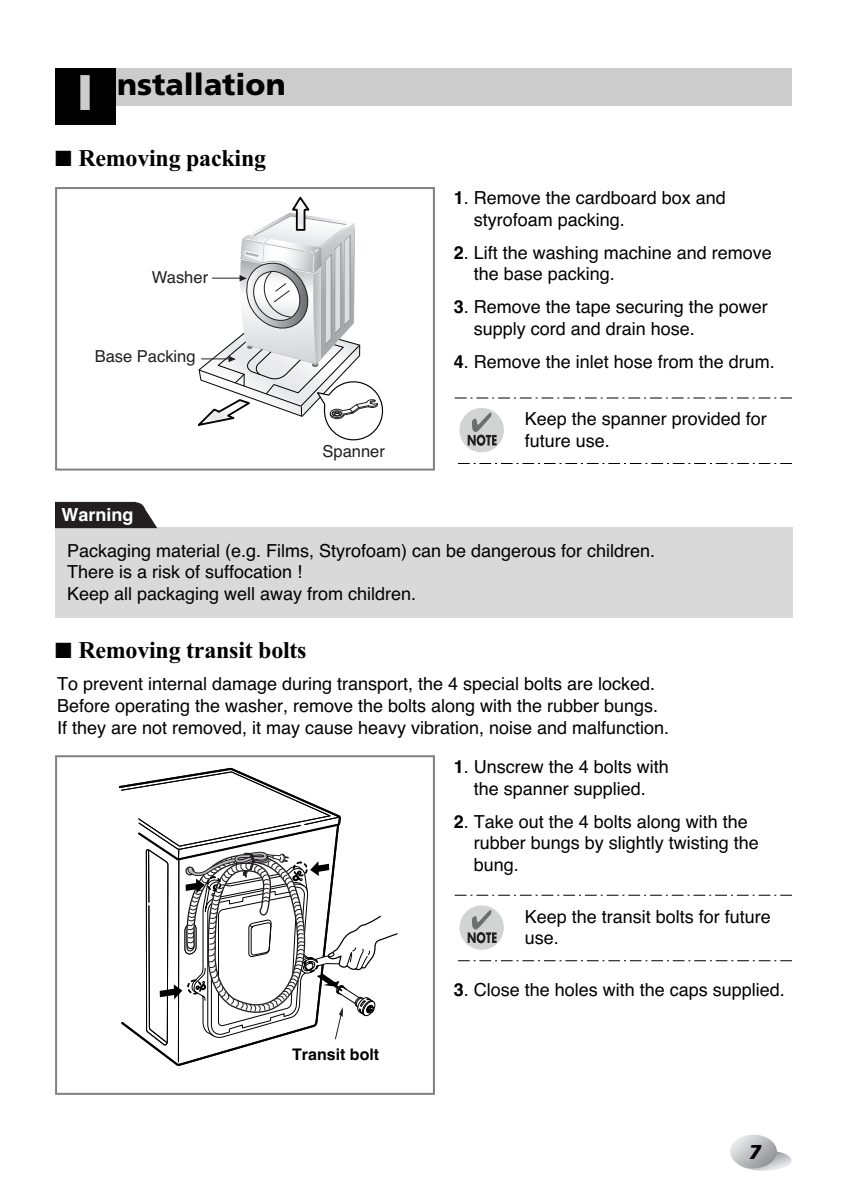
<style>
.page{position:relative;width:850px;height:1190px;background:#fff}
.page>*{position:absolute;margin:0;border:0;box-sizing:border-box;transform-origin:0 0}
.t1{font:900 50px "Frutiger";color:#ccc}
.t2{font:900 30px "Frutiger";color:#000}
.t3{font:700 24px "Times New Roman";letter-spacing:-.01em;color:#000}
.t4{font:italic 900 20px "Frutiger";color:#000}
.t5{font:18px/21.6px "Helvetica";color:#000}
.t6{font:700 18px "Helvetica";color:#fff}
.t7{font:16.6px "Helvetica";color:#231f20}
.t8{font:700 16px "Helvetica";color:#000}
.s1{font-weight:700}
</style>
<div class="page">
<svg style="left:737px;top:1150px;width:55px;height:21px"></svg>
<svg style="left:730px;top:1135px;width:47px;height:33px"></svg>
<svg style="left:120px;top:771px;width:278px;height:295px"></svg>
<div style="left:55px;top:755px;width:380px;height:340px;border:2px solid #808080"></div>
<div style="left:55px;top:187px;width:380px;height:284px;border:2px solid #808080"></div>
<div style="left:55px;top:68px;width:736px;height:37px;background:#ccc"></div>
<div style="left:55px;top:68px;width:60px;height:57px;background:#000"></div>
<svg style="left:198px;top:196px;width:186px;height:245px"></svg>
<div style="left:459px;top:905px;width:45px;height:45px;background:#d2d3d3;border-radius:50%"></div>
<svg style="left:468px;top:910px;width:29px;height:33px"></svg>
<svg style="left:455px;top:895px;width:337px;height:1px"></svg>
<svg style="left:458px;top:960px;width:334px;height:1px"></svg>
<div style="left:459px;top:408px;width:45px;height:44px;background:#d2d3d3;border-radius:50%"></div>
<svg style="left:468px;top:413px;width:29px;height:33px"></svg>
<svg style="left:455px;top:398px;width:337px;height:1px"></svg>
<svg style="left:458px;top:463px;width:334px;height:1px"></svg>
<div style="left:290px;top:1046px;width:97px;height:21px;background:#fff"></div>
<div style="left:55px;top:527px;width:738px;height:91px;background:#d9d9d9"></div>
<svg style="left:55px;top:501px;width:102px;height:27px;background:#3b3839"></svg>
<h1 class="t1" style="left:77px;top:72px;width:18px">I</h1>
<h2 class="t2" style="left:117px;top:72px;width:170px">nstallation</h2>
<h3 class="t3" style="left:55px;top:151px;width:212px">■ Removing packing</h3>
<p class="t7" style="left:152px;top:271px;width:58px">Washer</p>
<p class="t7" style="left:95px;top:350px;width:102px">Base Packing</p>
<p class="t6" style="left:61px;top:508px;width:73px">Warning</p>
<p class="t7" style="left:323px;top:445px;width:64px">Spanner</p>
<p class="t5" style="left:474px;top:189px;width:254px;text-indent:-20px"><span class="s1">1</span>. Remove the cardboard box and styrofoam packing.</p>
<p class="t5" style="left:474px;top:243px;width:300px;text-indent:-20px"><span class="s1">2</span>. Lift the washing machine and remove the base packing.</p>
<p class="t5" style="left:474px;top:298px;width:296px;text-indent:-20px"><span class="s1">3</span>. Remove the tape securing the power supply cord and drain hose.</p>
<p class="t5" style="left:454px;top:352px;width:322px"><span class="s1">4</span>. Remove the inlet hose from the drum.</p>
<p class="t5" style="left:525px;top:410px;width:244px">Keep the spanner provided for future use.</p>
<p class="t5" style="left:67px;top:541px;width:589px">Packaging material (e.g. Films, Styrofoam) can be dangerous for children.<br>There is a risk of suffocation !<br>Keep all packaging well away from children.</p>
<h3 class="t3" style="left:55px;top:642px;width:253px">■ Removing transit bolts</h3>
<p class="t5" style="left:57px;top:675px;width:614px">To prevent internal damage during transport, the 4 special bolts are locked.<br>Before operating the washer, remove the bolts along with the rubber bungs.<br>If they are not removed, it may cause heavy vibration, noise and malfunction.</p>
<p class="t5" style="left:454px;top:758px;width:217px;text-align:center"><span class="s1">1</span>. Unscrew the 4 bolts with the spanner supplied.</p>
<p class="t5" style="left:474px;top:812px;width:287px;text-indent:-20px"><span class="s1">2</span>. Take out the 4 bolts along with the rubber bungs by slightly twisting the bung.</p>
<p class="t5" style="left:525px;top:907px;width:248px">Keep the transit bolts for future use.</p>
<p class="t8" style="left:292px;top:1048px;width:89px">Transit bolt</p>
<p class="t5" style="left:454px;top:981px;width:333px"><span class="s1">3</span>. Close the holes with the caps supplied.</p>
<p class="t4" style="left:749px;top:1144px;width:14px">7</p>
</div>
